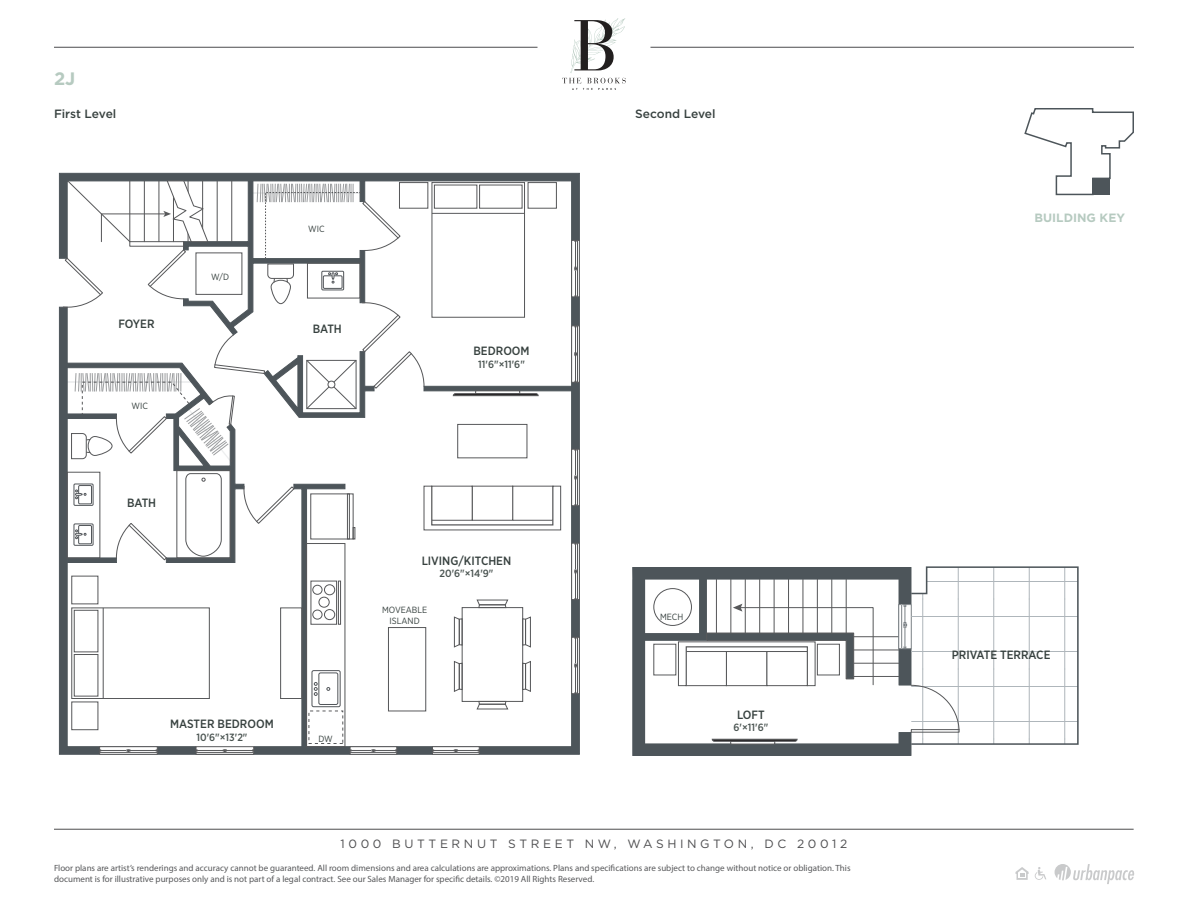
<style>
.page{position:relative;width:1188px;height:918px;background:#fff}
.page>*{position:absolute;margin:0;border:0;box-sizing:border-box;transform-origin:0 0}
.t1{font:700 18px "Gotham";color:#b6cac0}
.t2{font:500 12px "Gotham Narrow";color:#37413f}
.t3{font:12px "Gotham";letter-spacing:.3em;color:#4c4c4e}
.t4{font:500 12px "Gotham";color:#37413f}
.t5{font:700 12px "Gotham";color:#b6cac0}
.t6{font:500 10.5px "Gotham Narrow";color:#495350}
.t7{font:9px/10.8px "Myriad Pro";color:#57585a}
.t8{font:9px/10.8px "Gotham Narrow";color:#37413f;text-align:center}
</style>
<div class="page">
<svg style="left:632px;top:567px;width:279px;height:189px"></svg>
<svg style="left:900px;top:606px;width:4px;height:41px"></svg>
<div style="left:898px;top:604px;width:14px;height:45px;border:1px solid #7c8286"></div>
<hr style="left:901px;top:605px;width:1px;height:44px;background:#7c8286">
<svg style="left:59px;top:173px;width:521px;height:582px"></svg>
<svg style="left:66px;top:180px;width:506px;height:567px"></svg>
<div style="left:67px;top:472px;width:33px;height:86px;border:1px solid #57585a"></div>
<div style="left:306px;top:543px;width:39px;height:204px;border:1px solid #57585a"></div>
<div style="left:176px;top:470px;width:55px;height:88px;border:1px solid #57585a"></div>
<svg style="left:310px;top:493px;width:45px;height:47px"></svg>
<div style="left:347px;top:494px;width:3px;height:45px;border:1px solid #57585a"></div>
<div style="left:311px;top:581px;width:26px;height:44px;border:1px solid #57585a"></div>
<div style="left:338px;top:581px;width:3px;height:44px;border:1px solid #57585a"></div>
<div style="left:313px;top:610px;width:9px;height:9px;border:1px solid #57585a;border-radius:50%"></div>
<div style="left:324px;top:609px;width:11px;height:11px;border:1px solid #57585a;border-radius:50%"></div>
<div style="left:324px;top:585px;width:11px;height:10px;border:1px solid #57585a;border-radius:50%"></div>
<div style="left:313px;top:585px;width:9px;height:10px;border:1px solid #57585a;border-radius:50%"></div>
<div style="left:319px;top:597px;width:10px;height:10px;border:1px solid #57585a;border-radius:50%"></div>
<svg style="left:185px;top:473px;width:37px;height:84px"></svg>
<div style="left:572px;top:637px;width:7px;height:57px;background:#fff"></div>
<div style="left:571px;top:637px;width:9px;height:57px;border:1px solid #57585a"></div>
<hr style="left:575px;top:638px;width:1px;height:55px;background:#57585a">
<hr style="left:577px;top:637px;width:1px;height:57px;background:#57585a">
<div style="left:100px;top:747px;width:57px;height:7px;background:#fff"></div>
<div style="left:99px;top:746px;width:59px;height:9px;border:1px solid #57585a"></div>
<hr style="left:101px;top:750px;width:55px;height:1px;background:#57585a">
<hr style="left:100px;top:752px;width:57px;height:1px;background:#57585a">
<div style="left:196px;top:747px;width:58px;height:7px;background:#fff"></div>
<div style="left:196px;top:746px;width:58px;height:9px;border:1px solid #57585a"></div>
<hr style="left:197px;top:750px;width:56px;height:1px;background:#57585a">
<hr style="left:196px;top:752px;width:58px;height:1px;background:#57585a">
<div style="left:350px;top:747px;width:47px;height:7px;background:#fff"></div>
<div style="left:350px;top:746px;width:47px;height:9px;border:1px solid #57585a"></div>
<hr style="left:351px;top:750px;width:45px;height:1px;background:#57585a">
<hr style="left:350px;top:752px;width:47px;height:1px;background:#57585a">
<div style="left:432px;top:747px;width:47px;height:7px;background:#fff"></div>
<div style="left:432px;top:746px;width:48px;height:9px;border:1px solid #57585a"></div>
<hr style="left:434px;top:750px;width:44px;height:1px;background:#57585a">
<hr style="left:432px;top:752px;width:47px;height:1px;background:#57585a">
<div style="left:572px;top:543px;width:7px;height:57px;background:#fff"></div>
<div style="left:571px;top:543px;width:9px;height:57px;border:1px solid #57585a"></div>
<hr style="left:575px;top:544px;width:1px;height:55px;background:#57585a">
<hr style="left:577px;top:543px;width:1px;height:57px;background:#57585a">
<div style="left:572px;top:449px;width:7px;height:57px;background:#fff"></div>
<div style="left:571px;top:449px;width:9px;height:57px;border:1px solid #57585a"></div>
<hr style="left:575px;top:450px;width:1px;height:55px;background:#57585a">
<hr style="left:577px;top:449px;width:1px;height:57px;background:#57585a">
<div style="left:572px;top:326px;width:7px;height:56px;background:#fff"></div>
<div style="left:571px;top:325px;width:9px;height:58px;border:1px solid #57585a"></div>
<hr style="left:575px;top:327px;width:1px;height:54px;background:#57585a">
<hr style="left:577px;top:326px;width:1px;height:56px;background:#57585a">
<div style="left:572px;top:240px;width:7px;height:57px;background:#fff"></div>
<div style="left:571px;top:240px;width:9px;height:57px;border:1px solid #57585a"></div>
<hr style="left:575px;top:241px;width:1px;height:55px;background:#57585a">
<hr style="left:577px;top:240px;width:1px;height:57px;background:#57585a">
<svg style="left:423px;top:485px;width:138px;height:46px"></svg>
<div style="left:458px;top:420px;width:69px;height:33px;background:#fff"></div>
<div style="left:457px;top:424px;width:70px;height:34px;border:1px solid #57585a"></div>
<div style="left:475px;top:390px;width:45px;height:4px;border:1px solid #57585a"></div>
<svg style="left:453px;top:393px;width:86px;height:3px"></svg>
<svg style="left:639px;top:573px;width:235px;height:113px"></svg>
<hr style="left:730px;top:741px;width:45px;height:3px;background:#fff">
<svg style="left:712px;top:738px;width:86px;height:4px"></svg>
<div style="left:528px;top:182px;width:29px;height:27px;border:1px solid #57585a"></div>
<div style="left:399px;top:182px;width:29px;height:27px;border:1px solid #57585a"></div>
<div style="left:432px;top:182px;width:93px;height:136px;border:1px solid #57585a"></div>
<hr style="left:432px;top:213px;width:93px;height:1px;background:#57585a">
<div style="left:479px;top:185px;width:43px;height:24px;border:1px solid #57585a"></div>
<div style="left:434px;top:185px;width:43px;height:24px;border:1px solid #57585a"></div>
<div style="left:71px;top:702px;width:27px;height:28px;border:1px solid #57585a"></div>
<div style="left:71px;top:576px;width:27px;height:28px;border:1px solid #57585a"></div>
<div style="left:71px;top:608px;width:139px;height:91px;border:1px solid #57585a"></div>
<hr style="left:103px;top:608px;width:1px;height:91px;background:#57585a">
<div style="left:74px;top:654px;width:24px;height:43px;border:1px solid #57585a"></div>
<div style="left:74px;top:610px;width:24px;height:42px;border:1px solid #57585a"></div>
<div style="left:280px;top:608px;width:22px;height:91px;border:1px solid #57585a"></div>
<div style="left:388px;top:627px;width:38px;height:84px;border:1px solid #57585a"></div>
<div style="left:817px;top:644px;width:23px;height:31px;border:1px solid #57585a"></div>
<div style="left:653px;top:644px;width:23px;height:31px;border:1px solid #57585a"></div>
<svg style="left:904px;top:566px;width:175px;height:180px"></svg>
<svg style="left:116px;top:522px;width:51px;height:39px"></svg>
<svg style="left:243px;top:485px;width:52px;height:39px"></svg>
<div style="left:312px;top:670px;width:29px;height:37px;border:1px solid #52565a;border-radius:2px"></div>
<svg style="left:326px;top:687px;width:4px;height:4px"></svg>
<svg style="left:314px;top:682px;width:4px;height:14px"></svg>
<div style="left:318px;top:673px;width:20px;height:32px;border:1px solid #52565a;border-radius:2px"></div>
<svg style="left:62px;top:180px;width:363px;height:285px"></svg>
<div style="left:74px;top:484px;width:19px;height:22px;border:1px solid #52565a"></div>
<div style="left:79px;top:485px;width:13px;height:19px;border:1px solid #52565a"></div>
<svg style="left:75px;top:490px;width:11px;height:9px"></svg>
<div style="left:74px;top:524px;width:19px;height:22px;border:1px solid #52565a"></div>
<div style="left:79px;top:525px;width:13px;height:19px;border:1px solid #52565a"></div>
<svg style="left:75px;top:530px;width:11px;height:9px"></svg>
<svg style="left:1024px;top:108px;width:110px;height:88px"></svg>
<div style="left:1093px;top:178px;width:17px;height:16px;background:#4d555a"></div>
<hr style="left:54px;top:829px;width:1080px;height:1px;background:#4c4c4e">
<svg style="left:562px;top:18px;width:64px;height:72px"></svg>
<hr style="left:54px;top:47px;width:484px;height:1px;background:#4c4c4e">
<hr style="left:650px;top:47px;width:484px;height:1px;background:#4c4c4e">
<svg style="left:1016px;top:867px;width:13px;height:13px"></svg>
<svg style="left:1035px;top:867px;width:11px;height:13px"></svg>
<svg style="left:1055px;top:864px;width:80px;height:20px"></svg>
<h1 class="t1" style="left:54px;top:70px;width:23px">2J</h1>
<h2 class="t4" style="left:54px;top:108px;width:64px">First Level</h2>
<h2 class="t4" style="left:635px;top:108px;width:82px">Second Level</h2>
<h2 class="t2" style="left:118px;top:318px;width:38px">FOYER</h2>
<p class="t8" style="left:132px;top:400px;width:18px">WIC</p>
<h2 class="t2" style="left:127px;top:497px;width:31px">BATH</h2>
<p class="t8" style="left:211px;top:272px;width:19px">W/D</p>
<p class="t8" style="left:308px;top:224px;width:18px">WIC</p>
<h2 class="t2" style="left:313px;top:324px;width:31px">BATH</h2>
<h2 class="t2" style="left:170px;top:719px;width:105px">MASTER BEDROOM</h2>
<p class="t6" style="left:196px;top:733px;width:53px">10'6"×13'2"</p>
<p class="t8" style="left:318px;top:734px;width:16px">DW</p>
<h2 class="t2" style="left:474px;top:345px;width:58px">BEDROOM</h2>
<p class="t6" style="left:478px;top:359px;width:48px">11'6"×11'6"</p>
<h2 class="t2" style="left:422px;top:555px;width:91px">LIVING/KITCHEN</h2>
<p class="t6" style="left:439px;top:569px;width:56px">20'6"×14'9"</p>
<p class="t8" style="left:382px;top:605px;width:47px">MOVEABLE<br>ISLAND</p>
<p class="t8" style="left:660px;top:612px;width:25px">MECH</p>
<h2 class="t2" style="left:737px;top:709px;width:29px">LOFT</h2>
<p class="t6" style="left:734px;top:723px;width:36px">6'×11'6"</p>
<h2 class="t3" style="left:341px;top:839px;width:508px">1000 BUTTERNUT STREET NW, WASHINGTON, DC 20012</h2>
<p class="t7" style="left:54px;top:864px;width:798px">Floor plans are artist’s renderings and accuracy cannot be guaranteed. All room dimensions and area calculations are approximations. Plans and specifications are subject to change without notice or obligation. This document is for illustrative purposes only and is not part of a legal contract. See our Sales Manager for specific details. ©2019 All Rights Reserved.</p>
<h2 class="t5" style="left:1035px;top:212px;width:92px">BUILDING KEY</h2>
<h2 class="t2" style="left:952px;top:649px;width:100px">PRIVATE TERRACE</h2>
</div>
